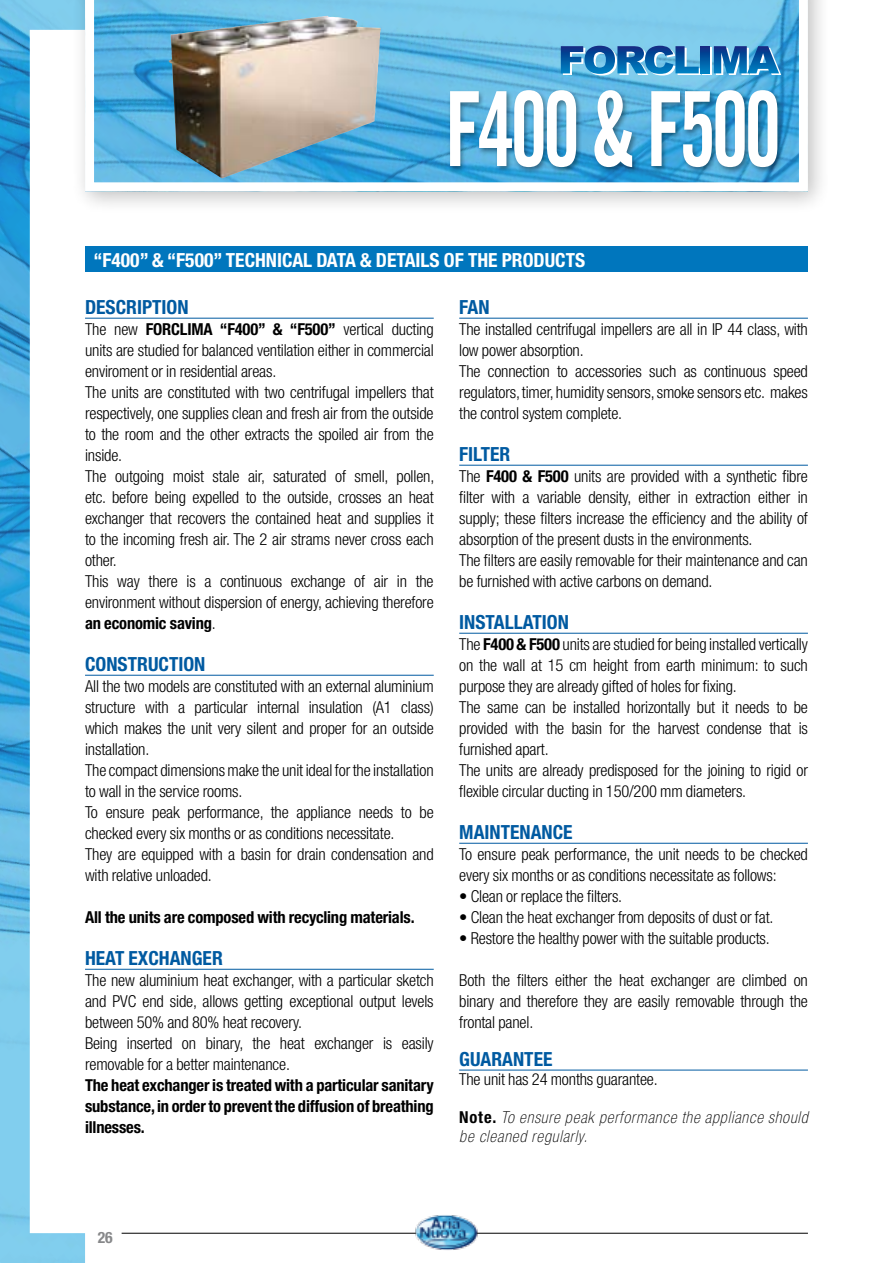
<style>
.page{position:relative;width:893px;height:1263px;background:#fff}
.page>*{position:absolute;margin:0;border:0;box-sizing:border-box;transform-origin:0 0}
.t1{font:103.65px "Trade Gothic Bold Cond Twenty";letter-spacing:-.05em;color:#fff;scale:.8 1}
.t2{font:700 condensed 19.5px "Helvetica Neue";color:#005aa1}
.t3{font:700 condensed 19.5px "Helvetica Neue";color:#fff}
.t4{font:300 condensed 16.5px/21px "Helvetica Neue";letter-spacing:-.01em;color:#000}
.t5{font:700 condensed 16.5px/21px "Helvetica Neue";letter-spacing:-.01em;color:#000;text-align:justify}
.t6{font:italic 100 condensed 16.5px/18.9px "Helvetica Neue";letter-spacing:.05em;color:#000}
.t7{font:700 condensed 15.75px "Helvetica Neue";color:#87888a}
.s1{font-weight:700}
.s2{font-weight:700;font-style:normal}
</style>
<div class="page">
<img style="left:0;top:0;width:85px;height:1263px">
<hr style="left:122px;top:1233px;width:686px;height:1px;background:#000">
<img style="left:414px;top:1215px;width:64px;height:35px">
<div style="left:70px;top:0;width:769px;height:222px;background:#000;opacity:.25"></div>
<svg style="left:85px;top:0;width:723px;height:191px;background:#72c0e6"></svg>
<svg style="left:703px;top:48px;width:9px;height:27px"></svg>
<svg style="left:561px;top:46px;width:140px;height:29px;background:#458ec3"></svg>
<svg style="left:701px;top:46px;width:9px;height:27px"></svg>
<svg style="left:714px;top:46px;width:67px;height:29px;background:#3b86bf"></svg>
<div style="left:448px;top:88px;width:445px;height:138px;background:#000;opacity:.4"></div>
<img style="left:169px;top:16px;width:212px;height:162px">
<div style="left:85px;top:247px;width:723px;height:25px;background:#0076bd"></div>
<hr style="left:85px;top:318px;width:349px;height:1px;background:#005aa1">
<hr style="left:85px;top:675px;width:349px;height:1px;background:#005aa1">
<hr style="left:85px;top:969px;width:349px;height:1px;background:#005aa1">
<hr style="left:459px;top:318px;width:349px;height:1px;background:#005aa1">
<hr style="left:459px;top:465px;width:349px;height:1px;background:#005aa1">
<hr style="left:459px;top:633px;width:349px;height:1px;background:#005aa1">
<hr style="left:459px;top:843px;width:349px;height:1px;background:#005aa1">
<hr style="left:459px;top:1070px;width:349px;height:1px;background:#005aa1">
<h1 class="t1" style="left:445px;top:66px;width:422px">F400 &amp; F500</h1>
<p class="t3" style="left:94px;top:248px;width:493px">“F400” &amp; “F500” TECHNICAL DATA &amp; DETAILS OF THE PRODUCTS</p>
<p class="t2" style="left:85px;top:295px;width:105px">DESCRIPTION</p>
<p class="t4" style="left:85px;top:319px;width:351px">The new <span class="s1">FORCLIMA “F400” &amp; “F500”</span> vertical ducting units are studied for balanced ventilation either in commercial enviroment or in residential areas.<br>The units are constituted with two centrifugal impellers that respectively, one supplies clean and fresh air from the outside to the room and the other extracts the spoiled air from the inside.<br>The outgoing moist stale air, saturated of smell, pollen, etc. before being expelled to the outside, crosses an heat exchanger that recovers the contained heat and supplies it to the incoming fresh air. The 2 air strams never cross each other.<br>This way there is a continuous exchange of air in the environment without dispersion of energy, achieving therefore <span class="s1">an economic saving</span>.</p>
<p class="t2" style="left:85px;top:652px;width:122px">CONSTRUCTION</p>
<p class="t4" style="left:85px;top:676px;width:350px">All the two models are constituted with an external aluminium structure with a particular internal insulation (A1 class) which makes the unit very silent and proper for an outside installation.<br>The compact dimensions make the unit ideal for the installation to wall in the service rooms.<br>To ensure peak performance, the appliance needs to be checked every six months or as conditions necessitate.<br>They are equipped with a basin for drain condensation and with relative unloaded.</p>
<p class="t5" style="left:85px;top:907px;width:331px">All the units are composed with recycling materials.</p>
<p class="t2" style="left:85px;top:946px;width:139px">HEAT EXCHANGER</p>
<p class="t4" style="left:85px;top:970px;width:350px">The new aluminium heat exchanger, with a particular sketch and PVC end side, allows getting exceptional output levels between 50% and 80% heat recovery.<br>Being inserted on binary, the heat exchanger is easily removable for a better maintenance.</p>
<p class="t5" style="left:85px;top:1075px;width:350px">The heat exchanger is treated with a particular sanitary substance, in order to prevent the diffusion of breathing illnesses.</p>
<p class="t2" style="left:459px;top:295px;width:32px">FAN</p>
<p class="t4" style="left:459px;top:319px;width:350px">The installed centrifugal impellers are all in IP 44 class, with low power absorption.<br>The connection to accessories such as continuous speed regulators, timer, humidity sensors, smoke sensors etc. makes the control system complete.</p>
<p class="t2" style="left:459px;top:442px;width:53px">FILTER</p>
<p class="t4" style="left:459px;top:466px;width:350px">The <span class="s1">F400 &amp; F500</span> units are provided with a synthetic fibre filter with a variable density, either in extraction either in supply; these filters increase the efficiency and the ability of absorption of the present dusts in the environments.<br>The filters are easily removable for their maintenance and can be furnished with active carbons on demand.</p>
<p class="t2" style="left:459px;top:610px;width:111px">INSTALLATION</p>
<p class="t4" style="left:459px;top:634px;width:350px">The <span class="s1">F400 &amp; F500</span> units are studied for being installed vertically on the wall at 15 cm height from earth minimum: to such purpose they are already gifted of holes for fixing.<br>The same can be installed horizontally but it needs to be provided with the basin for the harvest condense that is furnished apart.<br>The units are already predisposed for the joining to rigid or flexible circular ducting in 150/200 mm diameters.</p>
<p class="t2" style="left:459px;top:820px;width:115px">MAINTENANCE</p>
<p class="t4" style="left:459px;top:844px;width:350px">To ensure peak performance, the unit needs to be checked every six months or as conditions necessitate as follows:</p>
<p class="t4" style="left:459px;top:886px;width:165px">• Clean or replace the filters.</p>
<p class="t4" style="left:459px;top:907px;width:316px">• Clean the heat exchanger from deposits of dust or fat.</p>
<p class="t4" style="left:459px;top:928px;width:312px">• Restore the healthy power with the suitable products.</p>
<p class="t4" style="left:459px;top:970px;width:350px;text-align:justify">Both the filters either the heat exchanger are climbed on binary and therefore they are easily removable through the frontal panel.</p>
<p class="t2" style="left:459px;top:1047px;width:95px">GUARANTEE</p>
<p class="t4" style="left:459px;top:1068px;width:200px">The unit has 24 months guarantee.</p>
<p class="t6" style="left:459px;top:1107px;width:350px"><span class="s2">Note.</span> To ensure peak performance the appliance should be cleaned regularly.</p>
<p class="t7" style="left:98px;top:1228px;width:16px">26</p>
</div>
